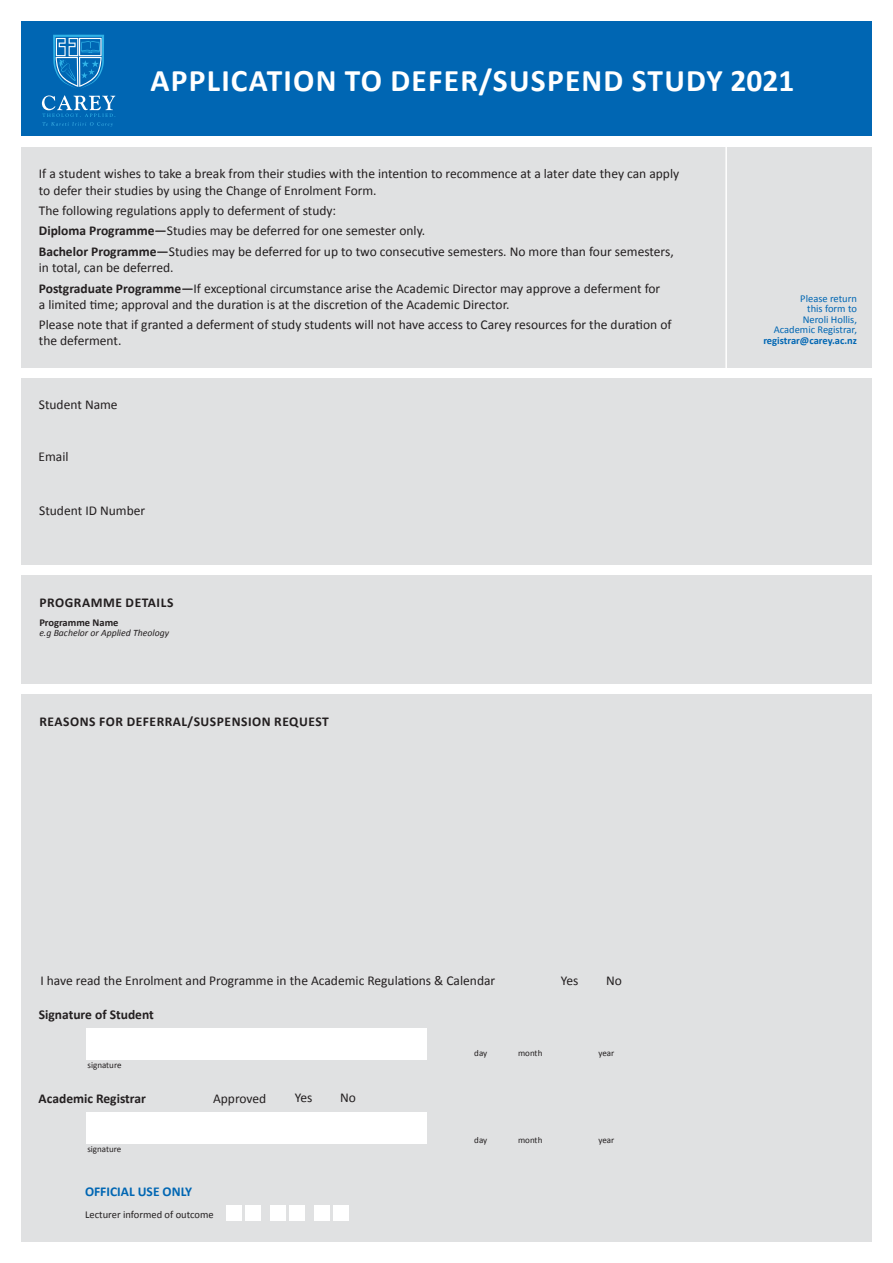
<style>
.page{position:relative;width:893px;height:1263px;background:#fff}
.page>*{position:absolute;margin:0;border:0;box-sizing:border-box;transform-origin:0 0}
.t1{font:700 31.5px "Calibri";letter-spacing:.04em;color:#fff}
.t2{font:13.5px/20.4px "Calibri";color:#231f20}
.t3{font:700 13.5px "Calibri";letter-spacing:.035em;color:#231f20}
.t4{font:700 13.5px "Calibri";color:#231f20}
.t5{font:700 13.5px "Calibri";color:#0066b3}
.t6{font:10.5px/10.5px "Calibri";color:#0066b3;text-align:right}
.t7{font:10.5px "Calibri";color:#231f20}
.t8{font:700 10.5px "Calibri";color:#0066b3}
.t9{font:700 10.5px "Calibri";color:#231f20}
.t10{font:italic 9.75px "Calibri";color:#231f20}
.t11{font:9px "Calibri";color:#231f20}
.s1{font-weight:700}
</style>
<div class="page">
<div style="left:21px;top:378px;width:850px;height:187px;background:#e0e1e2"></div>
<div style="left:21px;top:21px;width:850px;height:115px;background:#0066b3"></div>
<svg style="left:53px;top:35px;width:51px;height:53px"></svg>
<svg style="left:42px;top:95px;width:73px;height:32px"></svg>
<div style="left:21px;top:695px;width:850px;height:547px;background:#e0e1e2"></div>
<div style="left:21px;top:147px;width:850px;height:220px;background:#e0e1e2"></div>
<div style="left:21px;top:575px;width:850px;height:109px;background:#e0e1e2"></div>
<div style="left:86px;top:1112px;width:340px;height:32px;background:#fff"></div>
<div style="left:86px;top:1028px;width:340px;height:31px;background:#fff"></div>
<div style="left:226px;top:1204px;width:16px;height:16px;background:#fff"></div>
<div style="left:245px;top:1204px;width:16px;height:16px;background:#fff"></div>
<div style="left:270px;top:1204px;width:16px;height:16px;background:#fff"></div>
<div style="left:289px;top:1204px;width:16px;height:16px;background:#fff"></div>
<div style="left:314px;top:1204px;width:16px;height:16px;background:#fff"></div>
<div style="left:333px;top:1204px;width:16px;height:16px;background:#fff"></div>
<div style="left:725px;top:143px;width:149px;height:227px;border:2px solid #fff"></div>
<h1 class="t1" style="left:150px;top:60px;width:645px">APPLICATION TO DEFER/SUSPEND STUDY 2021</h1>
<p class="t2" style="left:39px;top:165px;width:642px;line-height:16.2px">If a student wishes to take a break from their studies with the intention to recommence at a later date they can apply to defer their studies by using the Change of Enrolment Form.</p>
<p class="t2" style="left:39px;top:200px;width:636px">The following regulations apply to deferment of study:<br><span class="s1">Diploma Programme—</span>Studies may be deferred for one semester only.<br><span class="s1">Bachelor Programme—</span>Studies may be deferred for up to two consecutive semesters. No more than four semesters,</p>
<p class="t2" style="left:39px;top:257px;width:623px">in total, can be deferred.<br><span class="s1">Postgraduate Programme—</span>If exceptional circumstance arise the Academic Director may approve a deferment for</p>
<p class="t2" style="left:39px;top:293px;width:634px">a limited time; approval and the duration is at the discretion of the Academic Director.<br>Please note that if granted a deferment of study students will not have access to Carey resources for the duration of</p>
<p class="t2" style="left:39px;top:330px;width:84px">the deferment.</p>
<p class="t2" style="left:39px;top:394px;width:80px">Student Name</p>
<p class="t2" style="left:39px;top:446px;width:32px">Email</p>
<p class="t2" style="left:39px;top:500px;width:108px">Student ID Number</p>
<p class="t3" style="left:39px;top:594px;width:135px">PROGRAMME DETAILS</p>
<p class="t9" style="left:39px;top:615px;width:81px">Programme Name</p>
<p class="t10" style="left:39px;top:626px;width:131px">e.g Bachelor or Applied Theology</p>
<p class="t3" style="left:39px;top:713px;width:291px">REASONS FOR DEFERRAL/SUSPENSION REQUEST</p>
<p class="t6" style="left:774px;top:293px;width:85px">Please return<br>this form to<br>Neroli Hollis,<br>Academic Registrar,</p>
<p class="t8" style="left:763px;top:334px;width:95px">registrar@carey.ac.nz</p>
<p class="t2" style="left:40px;top:969px;width:456px">I have read the Enrolment and Programme in the Academic Regulations &amp; Calendar</p>
<p class="t2" style="left:561px;top:969px;width:19px">Yes</p>
<p class="t2" style="left:606px;top:969px;width:17px">No</p>
<p class="t4" style="left:39px;top:1005px;width:117px">Signature of Student</p>
<p class="t11" style="left:88px;top:1059px;width:36px">signature</p>
<p class="t4" style="left:39px;top:1090px;width:109px">Academic Registrar</p>
<p class="t2" style="left:213px;top:1088px;width:55px">Approved</p>
<p class="t11" style="left:87px;top:1144px;width:36px">signature</p>
<p class="t5" style="left:85px;top:1183px;width:109px">OFFICIAL USE ONLY</p>
<p class="t7" style="left:85px;top:1207px;width:130px">Lecturer informed of outcome</p>
<p class="t2" style="left:295px;top:1087px;width:19px">Yes</p>
<p class="t2" style="left:340px;top:1087px;width:17px">No</p>
<p class="t11" style="left:474px;top:1048px;width:14px">day</p>
<p class="t11" style="left:518px;top:1048px;width:26px">month</p>
<p class="t11" style="left:598px;top:1048px;width:17px">year</p>
<p class="t11" style="left:474px;top:1134px;width:14px">day</p>
<p class="t11" style="left:518px;top:1134px;width:26px">month</p>
<p class="t11" style="left:598px;top:1134px;width:17px">year</p>
</div>
